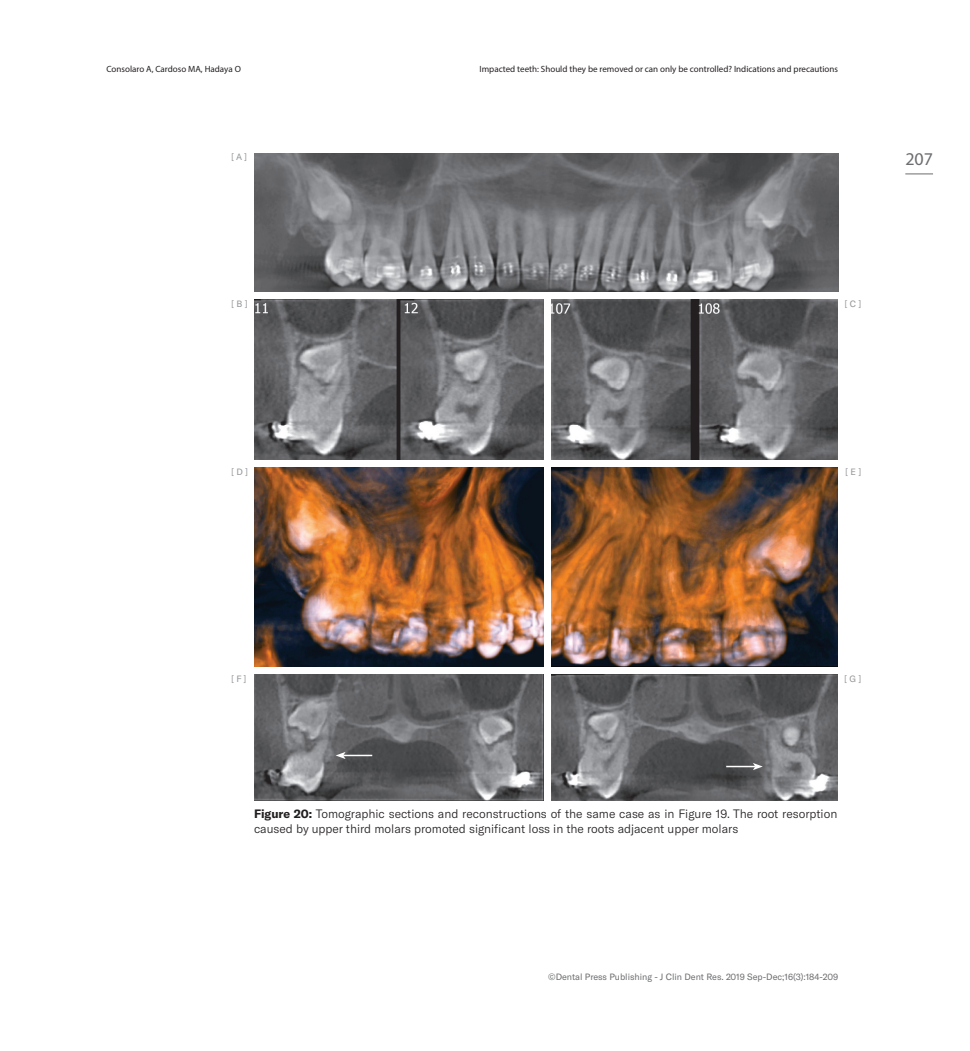
<style>
.page{position:relative;width:970px;height:1051px;background:#fff}
.page>*{position:absolute;margin:0;border:0;box-sizing:border-box;transform-origin:0 0}
.t1{font:18px "Myriad Pro";color:#6c6d70}
.t2{font:300 12px/14.4px "GT America";color:#231f20}
.t3{font:9px "Myriad Pro";color:#231f20}
.t4{font:9px "GT America";color:#6c6d70}
.t5{font:9px "GT America";color:#939598}
.s1{font-weight:700}
</style>
<div class="page">
<svg style="left:905px;top:173px;width:28px;height:1px"></svg>
<img style="left:254px;top:153px;width:584px;height:138px">
<img style="left:254px;top:300px;width:289px;height:159px">
<img style="left:551px;top:300px;width:286px;height:159px">
<img style="left:254px;top:467px;width:289px;height:199px">
<img style="left:551px;top:467px;width:286px;height:199px">
<img style="left:254px;top:674px;width:289px;height:126px">
<img style="left:551px;top:674px;width:286px;height:126px">
<hr style="left:343px;top:754px;width:29px;height:2px;background:#fff">
<svg style="left:335px;top:751px;width:10px;height:8px"></svg>
<hr style="left:726px;top:765px;width:29px;height:2px;background:#fff">
<svg style="left:752px;top:762px;width:10px;height:8px"></svg>
<p class="t3" style="left:106px;top:63px;width:136px">Consolaro A, Cardoso MA, Hadaya O</p>
<p class="t5" style="left:231px;top:152px;width:18px">[ A ]</p>
<p class="t3" style="left:479px;top:63px;width:360px">Impacted teeth: Should they be removed or can only be controlled? Indications and precautions</p>
<h1 class="t1" style="left:905px;top:148px;width:29px">207</h1>
<p class="t5" style="left:231px;top:298px;width:18px">[ B ]</p>
<p class="t5" style="left:844px;top:298px;width:18px">[ C ]</p>
<p class="t5" style="left:231px;top:466px;width:19px">[ D ]</p>
<p class="t5" style="left:845px;top:466px;width:18px">[ E ]</p>
<p class="t5" style="left:231px;top:673px;width:17px">[ F ]</p>
<p class="t5" style="left:844px;top:673px;width:19px">[ G ]</p>
<p class="t2" style="left:254px;top:806px;width:585px"><span class="s1">Figure 20:</span> Tomographic sections and reconstructions of the same case as in Figure 19. The root resorption caused by upper third molars promoted significant loss in the roots adjacent upper molars</p>
<p class="t4" style="left:548px;top:971px;width:291px">©Dental Press Publishing - J Clin Dent Res. 2019 Sep-Dec;16(3):184-209</p>
</div>
